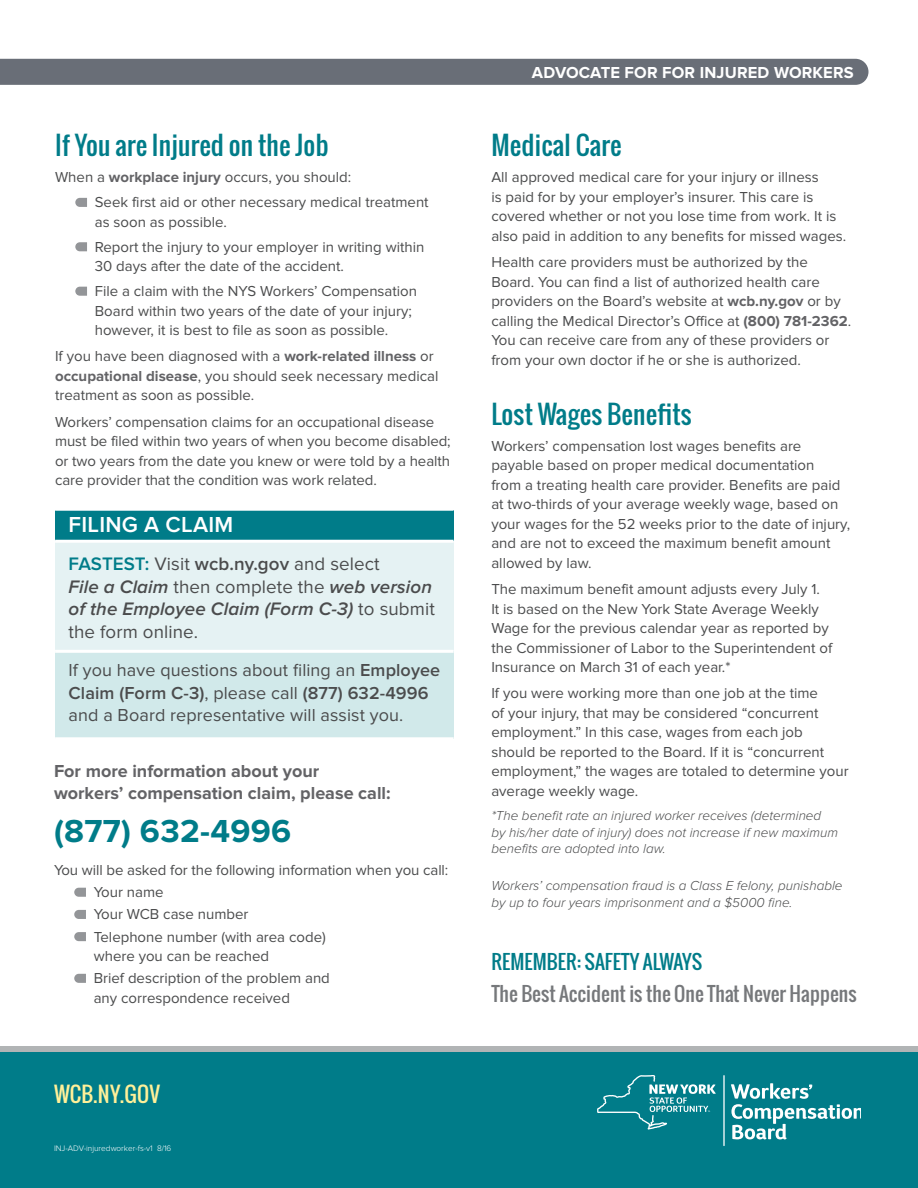
<style>
.page{position:relative;width:918px;height:1188px;background:#fff}
.page>*{position:absolute;margin:0;border:0;box-sizing:border-box;transform-origin:0 0}
.Body_header{font:700 33px "Proxima Nova";letter-spacing:.01em;color:#007c89}
.Body{font:25.5px "Oswald";letter-spacing:.01em;color:#007c89}
.t1{font:600 22.5px "Proxima Nova";letter-spacing:.01em;color:#fff}
.Body-2{font:21px "Oswald";letter-spacing:.02em;color:#fff099}
.Body-3{font:19.5px "Oswald";letter-spacing:.005em;color:#76787b}
.Body-4{font:19.5px "Oswald";letter-spacing:.005em;color:#007c89}
.Body-5{font:18.75px/22.5px "Proxima Nova";letter-spacing:.005em;color:#4b4c4d}
.Body-6{font:18px/22.5px "Proxima Nova";letter-spacing:.005em;color:#4b4c4d}
.Body-7{font:700 18px/22.5px "Proxima Nova";color:#636366}
.Body_header-2{font:700 16.5px "Proxima Nova";letter-spacing:.01em;color:#fff}
.Body-8{font:15px/19.5px "Proxima Nova";color:#4b4c4d}
.Body-9{font:italic 300 13.5px/16.5px "Proxima Nova";color:#4b4c4d}
.t2{font:300 8.25px "Proxima Nova";color:#fff}
.s1{font-weight:700;color:#636366}
.s2{font-weight:600;color:#007c89}
.s3{font-weight:600}
.s4{font-weight:600;font-style:italic}
</style>
<div class="page">
<div style="left:0;top:1046px;width:918px;height:32px;background:#b1b4b5"></div>
<div style="left:0;top:1052px;width:918px;height:136px;background:#007c89"></div>
<div style="left:0;top:59px;width:868px;height:26px;background:#696e77"></div>
<hr style="left:723px;top:1075px;width:2px;height:71px;background:#fff">
<svg style="left:597px;top:1075px;width:119px;height:55px"></svg>
<svg style="left:731px;top:1083px;width:130px;height:56px"></svg>
<svg style="left:74px;top:888px;width:12px;height:9px"></svg>
<svg style="left:74px;top:910px;width:12px;height:9px"></svg>
<svg style="left:74px;top:932px;width:12px;height:9px"></svg>
<svg style="left:74px;top:974px;width:12px;height:9px"></svg>
<div style="left:55px;top:510px;width:399px;height:31px;background:#007c89"></div>
<div style="left:55px;top:541px;width:399px;height:110px;background:#e5f2f3"></div>
<div style="left:55px;top:651px;width:399px;height:88px;background:#d1e9ea"></div>
<hr style="left:55px;top:509px;width:399px;height:2px;background:#fff">
<hr style="left:55px;top:540px;width:399px;height:3px;background:#fff">
<hr style="left:55px;top:650px;width:399px;height:3px;background:#fff">
<hr style="left:55px;top:737px;width:399px;height:3px;background:#fff">
<svg style="left:75px;top:198px;width:12px;height:9px"></svg>
<svg style="left:75px;top:242px;width:12px;height:9px"></svg>
<svg style="left:75px;top:287px;width:12px;height:9px"></svg>
<p class="Body" style="left:55px;top:126px;width:275px">If You are Injured on the Job</p>
<p class="Body-8" style="left:55px;top:168px;width:298px">When a <span class="s1">workplace injury</span> occurs, you should:</p>
<p class="Body-8" style="left:95px;top:193px;width:335px">Seek first aid or other necessary medical treatment as soon as possible.</p>
<p class="Body-8" style="left:95px;top:237px;width:331px">Report the injury to your employer in writing within<br>30 days after the date of the accident.</p>
<p class="Body-8" style="left:95px;top:282px;width:324px">File a claim with the NYS Workers’ Compensation<br>Board within two years of the date of your injury; however, it is best to file as soon as possible.</p>
<p class="Body-8" style="left:55px;top:347px;width:385px">If you have been diagnosed with a <span class="s1">work-related illness</span> or <span class="s1">occupational disease</span>, you should seek necessary medical treatment as soon as possible.</p>
<p class="Body-8" style="left:55px;top:412px;width:397px">Workers’ compensation claims for an occupational disease must be filed within two years of when you become disabled; or two years from the date you knew or were told by a health care provider that the condition was work related.</p>
<p class="t1" style="left:69px;top:512px;width:166px">FILING A CLAIM</p>
<p class="Body-5" style="left:69px;top:553px;width:368px"><span class="s2">FASTEST:</span> Visit <span class="s3">wcb.ny.gov</span> and select<br><span class="s4">File a Claim</span> then complete the <span class="s4">web version of the Employee Claim (Form C-3)</span> to submit the form online.</p>
<p class="Body-6" style="left:69px;top:659px;width:373px">If you have questions about filing an <span class="s3">Employee<br>Claim (Form C-3)</span>, please call <span class="s3">(877) 632-4996 </span>and a Board representative will assist you.</p>
<p class="Body-7" style="left:54px;top:760px;width:338px">For more information about your workers’ compensation claim, please call:</p>
<p class="Body_header" style="left:54px;top:812px;width:239px">(877) 632-4996</p>
<p class="Body-8" style="left:54px;top:860px;width:396px">You will be asked for the following information when you call:</p>
<p class="Body-8" style="left:94px;top:883px;width:71px">Your name</p>
<p class="Body-8" style="left:94px;top:905px;width:156px">Your WCB case number</p>
<p class="Body-8" style="left:94px;top:927px;width:234px">Telephone number (with area code) where you can be reached</p>
<p class="Body-8" style="left:94px;top:969px;width:238px">Brief description of the problem and any correspondence received</p>
<p class="Body-2" style="left:54px;top:1078px;width:108px">WCB.NY.GOV</p>
<p class="t2" style="left:54px;top:1143px;width:119px">INJ-ADV-injuredworker-fs-v1 8/16</p>
<p class="Body_header-2" style="left:532px;top:63px;width:323px">ADVOCATE FOR FOR INJURED WORKERS</p>
<p class="Body" style="left:491px;top:126px;width:132px">Medical Care</p>
<p class="Body-8" style="left:491px;top:168px;width:356px">All approved medical care for your injury or illness<br>is paid for by your employer’s insurer. This care is covered whether or not you lose time from work. It is also paid in addition to any benefits for missed wages.</p>
<p class="Body-8" style="left:491px;top:252px;width:361px">Health care providers must be authorized by the Board. You can find a list of authorized health care providers on the Board’s website at <span class="s1">wcb.ny.gov</span> or by calling the Medical Director’s Office at <span class="s1">(800) 781-2362</span>.<br>You can receive care from any of these providers or from your own doctor if he or she is authorized.</p>
<p class="Body" style="left:491px;top:394px;width:202px">Lost Wages Benefits</p>
<p class="Body-8" style="left:491px;top:436px;width:360px">Workers’ compensation lost wages benefits are payable based on proper medical documentation<br>from a treating health care provider. Benefits are paid at two-thirds of your average weekly wage, based on your wages for the 52 weeks prior to the date of injury, and are not to exceed the maximum benefit amount allowed by law.</p>
<p class="Body-8" style="left:491px;top:579px;width:342px">The maximum benefit amount adjusts every July 1.<br>It is based on the New York State Average Weekly Wage for the previous calendar year as reported by the Commissioner of Labor to the Superintendent of Insurance on March 31 of each year.*</p>
<p class="Body-8" style="left:491px;top:684px;width:359px">If you were working more than one job at the time<br>of your injury, that may be considered “concurrent employment.” In this case, wages from each job should be reported to the Board. If it is “concurrent employment,” the wages are totaled to determine your average weekly wage.</p>
<p class="Body-9" style="left:491px;top:808px;width:348px">*The benefit rate an injured worker receives (determined by his/her date of injury) does not increase if new maximum benefits are adopted into law.</p>
<p class="Body-9" style="left:491px;top:878px;width:353px">Workers’ compensation fraud is a Class E felony, punishable by up to four years imprisonment and a $5000 fine.</p>
<p class="Body-4" style="left:491px;top:947px;width:213px">REMEMBER: SAFETY ALWAYS</p>
<p class="Body-3" style="left:491px;top:979px;width:367px">The Best Accident is the One That Never Happens</p>
</div>
